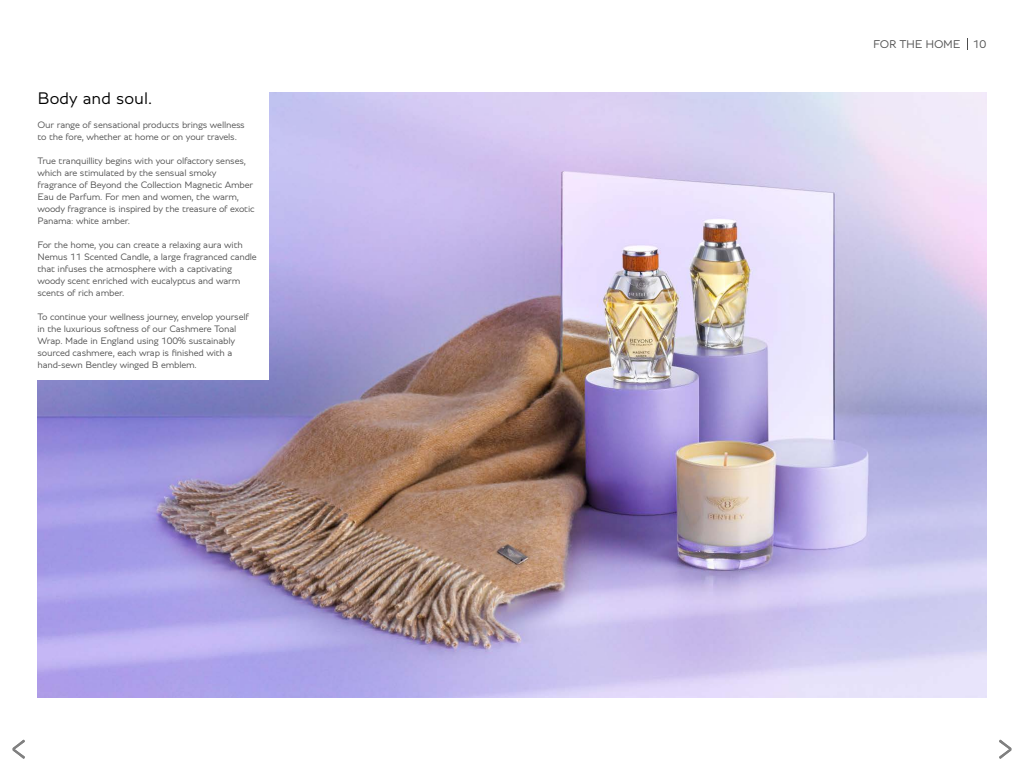
<style>
.page{position:relative;width:1024px;height:768px;background:#fff}
.page>*{position:absolute;margin:0;border:0;box-sizing:border-box;transform-origin:0 0}
.t1{font:300 18px "Bentley";color:#000}
.t2{font:300 12px "Bentley";letter-spacing:-.025em;color:#4d4d4d}
.t3{font:300 10px/12px "Bentley";letter-spacing:-.02em;color:#4d4d4d}
</style>
<div class="page">
<svg style="left:13px;top:740px;width:12px;height:19px"></svg>
<svg style="left:999px;top:740px;width:12px;height:19px"></svg>
<img style="left:38px;top:92px;width:948px;height:606px">
<div style="left:30px;top:90px;width:239px;height:290px;background:#fff"></div>
<svg style="left:967px;top:38px;width:1px;height:12px"></svg>
<h1 class="t1" style="left:38px;top:86px;width:116px">Body and soul.</h1>
<p class="t3" style="left:38px;top:119px;width:209px">Our range of sensational products brings wellness to the fore, whether at home or on your travels.</p>
<p class="t3" style="left:38px;top:155px;width:219px">True tranquillity begins with your olfactory senses, which are stimulated by the sensual smoky fragrance of Beyond the Collection Magnetic Amber Eau de Parfum. For men and women, the warm, woody fragrance is inspired by the treasure of exotic Panama: white amber.</p>
<p class="t3" style="left:38px;top:239px;width:221px">For the home, you can create a relaxing aura with Nemus 11 Scented Candle, a large fragranced candle that infuses the atmosphere with a captivating woody scent enriched with eucalyptus and warm scents of rich amber.</p>
<p class="t3" style="left:38px;top:311px;width:213px">To continue your wellness journey, envelop yourself in the luxurious softness of our Cashmere Tonal Wrap. Made in England using 100% sustainably sourced cashmere, each wrap is finished with a hand-sewn Bentley winged B emblem.</p>
<p class="t2" style="left:873px;top:36px;width:115px">FOR THE HOME 10</p>
</div>
